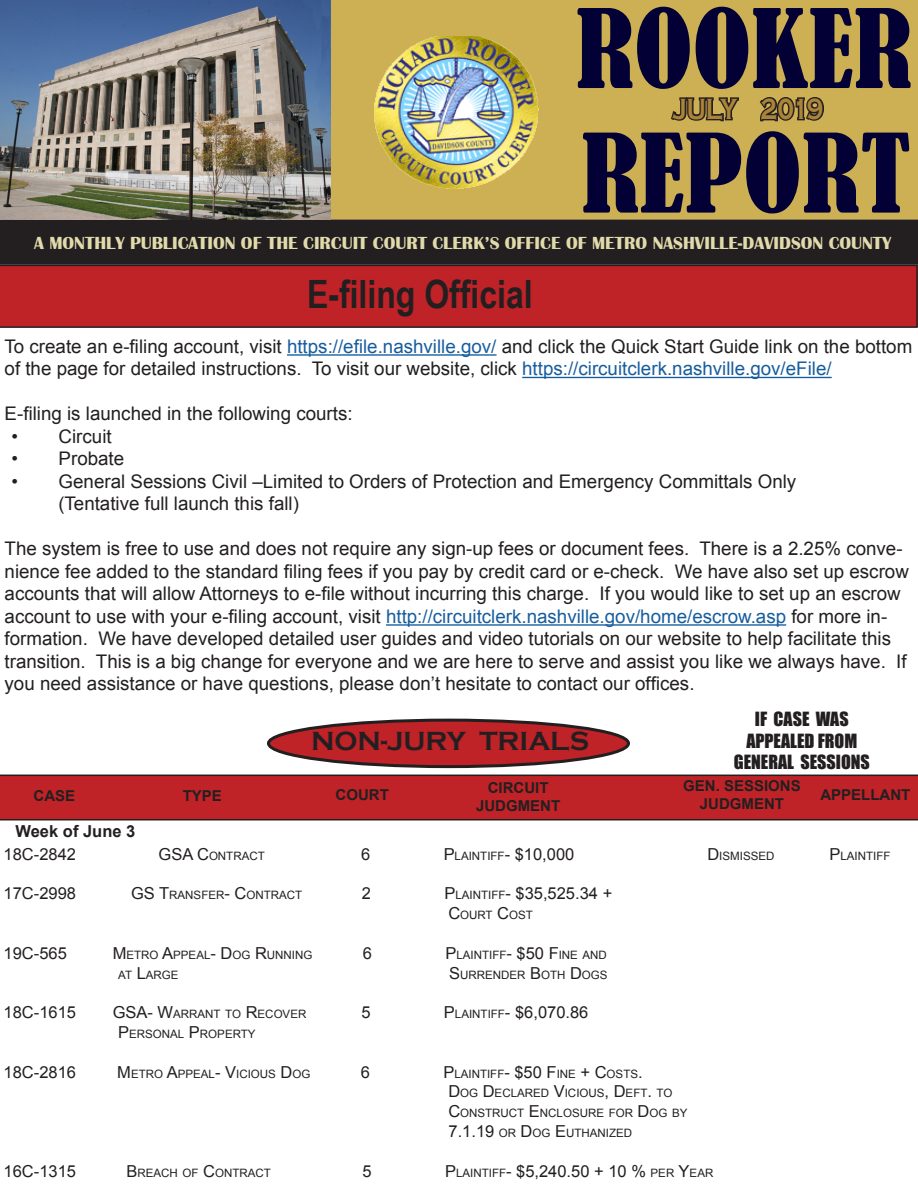
<style>
.page{position:relative;width:918px;height:1188px;background:#fff}
.page>*{position:absolute;margin:0;border:0;box-sizing:border-box;transform-origin:0 0}
.RR_Text{font:condensed 101.55px "Bernard";color:#030036;scale:1.06 1}
.RR_Text-2{font:700 39px "Arial Narrow";color:#231f20}
.RR_Text-3{font:700 30px "Copperplate Gothic";letter-spacing:-.04em;color:#ab8339;scale:.78 1}
.RR_Text-4{font:700 27px "Copperplate Gothic";color:#231f20}
.RR_Text-5{font:18.75px/22.5px "Arial";color:#231f20}
.RR_Text-6{font:700 18px "Britannic";color:#e1dbac}
.RR_Text-7{font:18px "Impact";color:#231f20}
.RR_Text-8{font:16.5px "Arial";color:#231f20}
.t1{font:700 16.5px "Arial";color:#231f20}
.RR_Text-9{font:16.5px "Arial";color:#231f20}
.RR_Text-10{font:700 15px "Arial";color:#231f20}
.RR_Text-11{font:11.55px "Arial";color:#231f20}
.s1{color:#175d9e}
.s2{font-size:16.5px}
.s3{font-size:11.55px}
</style>
<div class="page">
<div style="left:330px;top:0;width:588px;height:220px;background:#cdb054"></div>
<div style="left:2px;top:221px;width:914px;height:42px;background:#231f20"></div>
<div style="left:0;top:220px;width:918px;height:45px;border:3px solid #231f20"></div>
<svg style="left:669px;top:95px;width:72px;height:28px;background:#7d6b3b"></svg>
<svg style="left:758px;top:95px;width:68px;height:28px;background:#6e5f36"></svg>
<img style="left:0;top:0;width:330px;height:220px">
<img style="left:373px;top:37px;width:165px;height:152px">
<div style="left:268px;top:720px;width:360px;height:47px;background:#bf2227;border-radius:50%"></div>
<div style="left:267px;top:719px;width:363px;height:49px;border:3px solid #231f20;border-radius:50%"></div>
<div style="left:0;top:775px;width:918px;height:45px;background:#bf2227"></div>
<hr style="left:287px;top:354px;width:210px;height:2px;background:#175d9e">
<hr style="left:522px;top:377px;width:310px;height:1px;background:#175d9e">
<hr style="left:386px;top:624px;width:400px;height:2px;background:#175d9e">
<div style="left:0;top:265px;width:918px;height:63px;background:#bf2227"></div>
<p class="RR_Text" style="left:576px;top:-10px;width:319px">ROOKER</p>
<p class="RR_Text-3" style="left:673px;top:92px;width:195px">JULY 2019</p>
<p class="RR_Text" style="left:581px;top:115px;width:313px">REPORT</p>
<p class="RR_Text-6" style="left:34px;top:233px;width:859px">A MONTHLY PUBLICATION OF THE CIRCUIT COURT CLERK’S OFFICE OF METRO NASHVILLE-DAVIDSON COUNTY</p>
<p class="RR_Text-2" style="left:307px;top:264px;width:227px">E-filing Official</p>
<p class="RR_Text-5" style="left:5px;top:335px;width:909px">To create an e-filing account, visit <span class="s1">https://efile.nashville.gov/</span> and click the Quick Start Guide link on the bottom of the page for detailed instructions. To visit our website, click <span class="s1">https://circuitclerk.nashville.gov/eFile/</span></p>
<p class="RR_Text-5" style="left:5px;top:403px;width:350px">E-filing is launched in the following courts:</p>
<p class="RR_Text-5" style="left:11px;top:425px;width:102px">• Circuit</p>
<p class="RR_Text-5" style="left:11px;top:448px;width:114px">• Probate</p>
<p class="RR_Text-5" style="left:11px;top:470px;width:786px">• General Sessions Civil –Limited to Orders of Protection and Emergency Committals Only</p>
<p class="RR_Text-5" style="left:58px;top:493px;width:242px">(Tentative full launch this fall)</p>
<p class="RR_Text-5" style="left:5px;top:538px;width:906px">The system is free to use and does not require any sign-up fees or document fees. There is a 2.25% conve&shy;nience fee added to the standard filing fees if you pay by credit card or e-check. We have also set up escrow accounts that will allow Attorneys to e-file without incurring this charge. If you would like to set up an escrow account to use with your e-filing account, visit <span class="s1">http://circuitclerk.nashville.gov/home/escrow.asp</span> for more in&shy;formation. We have developed detailed user guides and video tutorials on our website to help facilitate this transition. This is a big change for everyone and we are here to serve and assist you like we always have. If you need assistance or have questions, please don’t hesitate to contact our offices.</p>
<p class="RR_Text-4" style="left:311px;top:726px;width:280px">NON-JURY TRIALS</p>
<p class="RR_Text-10" style="left:34px;top:786px;width:43px">CASE</p>
<p class="RR_Text-10" style="left:183px;top:786px;width:41px">TYPE</p>
<p class="RR_Text-10" style="left:336px;top:785px;width:55px">COURT</p>
<p class="t1" style="left:16px;top:820px;width:121px">Week of June 3</p>
<p class="RR_Text-10" style="left:488px;top:777px;width:62px">CIRCUIT</p>
<p class="RR_Text-10" style="left:476px;top:795px;width:86px">JUDGMENT</p>
<p class="RR_Text-7" style="left:755px;top:705px;width:95px">IF CASE WAS</p>
<p class="RR_Text-7" style="left:746px;top:727px;width:112px">APPEALED FROM</p>
<p class="RR_Text-7" style="left:734px;top:748px;width:138px">GENERAL SESSIONS</p>
<p class="RR_Text-10" style="left:683px;top:776px;width:119px">GEN. SESSIONS</p>
<p class="RR_Text-10" style="left:700px;top:794px;width:86px">JUDGMENT</p>
<p class="RR_Text-10" style="left:820px;top:785px;width:92px">APPELLANT</p>
<p class="RR_Text-9" style="left:4px;top:843px;width:74px">18C-2842</p>
<p class="RR_Text-11" style="left:159px;top:848px;width:108px"><span class="s2">GSA C</span>ONTRACT</p>
<p class="RR_Text-8" style="left:361px;top:843px;width:11px">6</p>
<p class="RR_Text-8" style="left:444px;top:843px;width:132px">P<span class="s3">LAINTIFF</span>- $10,000</p>
<p class="RR_Text-11" style="left:707px;top:848px;width:67px"><span class="s2">D</span>ISMISSED</p>
<p class="RR_Text-11" style="left:829px;top:848px;width:63px"><span class="s2">P</span>LAINTIFF</p>
<p class="RR_Text-8" style="left:4px;top:883px;width:74px">17C-2998</p>
<p class="RR_Text-11" style="left:131px;top:888px;width:173px"><span class="s2">GS T</span>RANSFER<span class="s2">- C</span>ONTRACT</p>
<p class="RR_Text-8" style="left:362px;top:883px;width:11px">2</p>
<p class="RR_Text-8" style="left:444px;top:883px;width:169px">P<span class="s3">LAINTIFF</span>- $35,525.34 +</p>
<p class="RR_Text-11" style="left:449px;top:908px;width:86px"><span class="s2">C</span>OURT <span class="s2">C</span>OST</p>
<p class="RR_Text-8" style="left:4px;top:942px;width:65px">19C-565</p>
<p class="RR_Text-11" style="left:113px;top:947px;width:200px"><span class="s2">M</span> ETRO <span class="s2">A</span>PPEAL<span class="s2">- D</span>OG <span class="s2">R</span>UNNING</p>
<p class="RR_Text-8" style="left:363px;top:942px;width:11px">6</p>
<p class="RR_Text-11" style="left:445px;top:947px;width:162px"><span class="s2">P</span>LAINTIFF<span class="s2">- $50 F</span> INE AND</p>
<p class="RR_Text-11" style="left:118px;top:967px;width:62px">AT <span class="s2">L</span>ARGE</p>
<p class="RR_Text-11" style="left:449px;top:967px;width:151px"><span class="s2">S</span>URRENDER <span class="s2">B</span>OTH <span class="s2">D</span>OGS</p>
<p class="RR_Text-8" style="left:4px;top:1002px;width:74px">18C-1615</p>
<p class="RR_Text-11" style="left:113px;top:1007px;width:195px"><span class="s2">GSA- W</span>ARRANT TO <span class="s2">R</span>ECOVER</p>
<p class="RR_Text-8" style="left:361px;top:1002px;width:11px">5</p>
<p class="RR_Text-8" style="left:444px;top:1002px;width:146px">P<span class="s3">LAINTIFF</span>- $6,070.86</p>
<p class="RR_Text-11" style="left:118px;top:1026px;width:139px"><span class="s2">P</span>ERSONAL <span class="s2">P</span>ROPERTY</p>
<p class="RR_Text-8" style="left:4px;top:1061px;width:74px">18C-2816</p>
<p class="RR_Text-11" style="left:117px;top:1066px;width:193px"><span class="s2">M</span> ETRO <span class="s2">A</span>PPEAL<span class="s2">- V</span>ICIOUS <span class="s2">D</span>OG</p>
<p class="RR_Text-8" style="left:361px;top:1061px;width:11px">6</p>
<p class="RR_Text-11" style="left:443px;top:1066px;width:201px"><span class="s2">P</span>LAINTIFF<span class="s2">- $50 F</span> INE <span class="s2">+ C</span>OSTS<span class="s2">.</span></p>
<p class="RR_Text-11" style="left:449px;top:1086px;width:225px"><span class="s2">D</span>OG <span class="s2">D</span>ECLARED <span class="s2">V</span>ICIOUS<span class="s2">, D</span>EFT<span class="s2">.</span> TO</p>
<p class="RR_Text-11" style="left:449px;top:1106px;width:241px"><span class="s2">C</span>ONSTRUCT <span class="s2">E</span> NCLOSURE FOR <span class="s2">D</span>OG BY</p>
<p class="RR_Text-11" style="left:449px;top:1125px;width:184px"><span class="s2">7.1.19</span> OR <span class="s2">D</span>OG <span class="s2">E</span>UTHANIZED</p>
<p class="RR_Text-8" style="left:4px;top:1160px;width:74px">16C-1315</p>
<p class="RR_Text-11" style="left:126px;top:1165px;width:146px"><span class="s2">B</span>REACH OF <span class="s2">C</span>ONTRACT</p>
<p class="RR_Text-8" style="left:363px;top:1160px;width:11px">5</p>
<p class="RR_Text-8" style="left:445px;top:1160px;width:270px">P<span class="s3">LAINTIFF</span>- $5,240.50 + 10 % <span class="s3">PER</span> Y<span class="s3">EAR</span></p>
</div>
